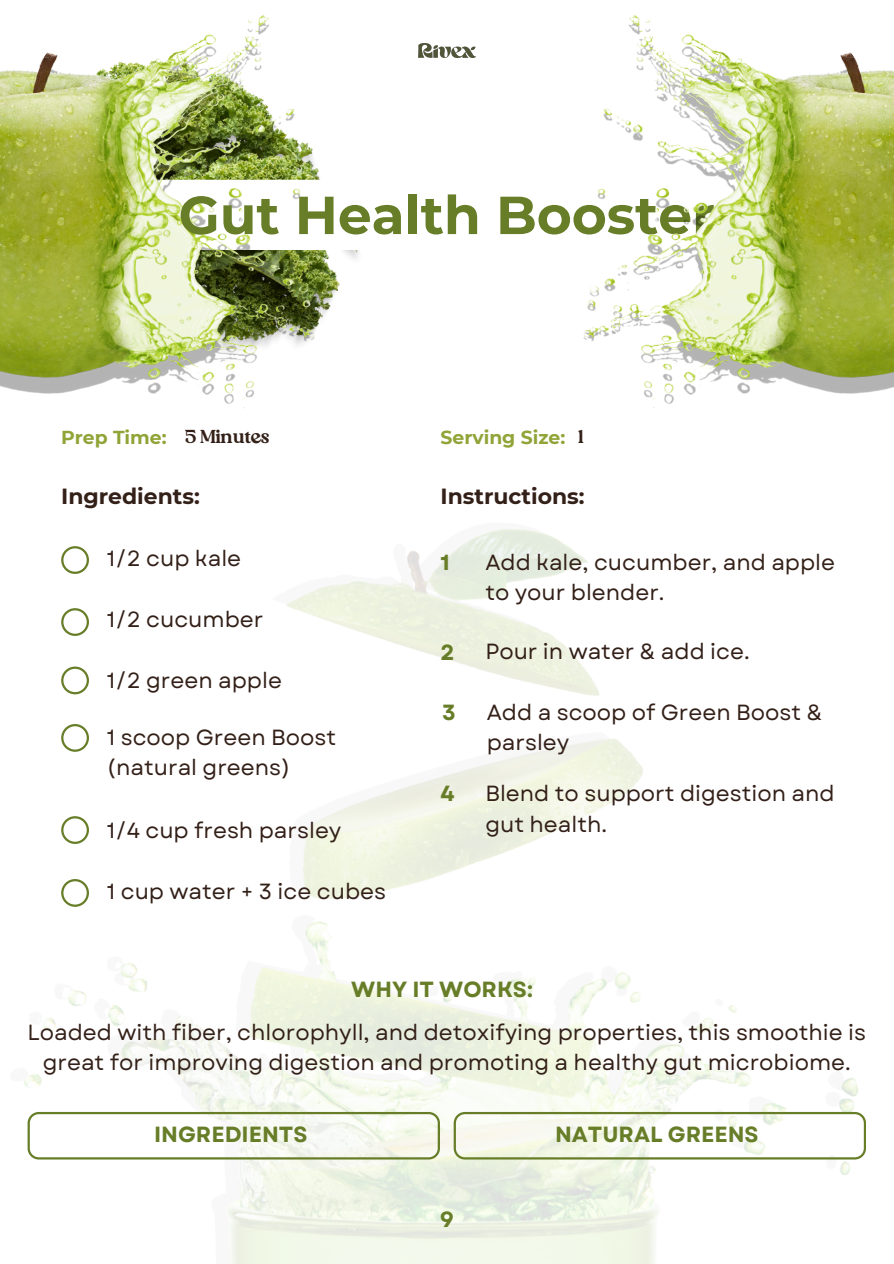
<style>
.page{position:relative;width:894px;height:1264px;background:#fff}
.page>*{position:absolute;margin:0;border:0;box-sizing:border-box;transform-origin:0 0}
.t1{font:700 53.4px "Montserrat";color:#677d28}
.t2{font:21.9px/30.3px "Garet";color:#332018}
.t3{font:700 21.9px "Garet";color:#677d28}
.t4{font:700 21.9px "Montserrat";color:#332018}
.t5{font:700 18.75px "Montserrat";color:#90a438}
.t6{font:18.75px "Blue Cashews";color:#332018}
</style>
<div class="page">
<img style="left:418px;top:43px;width:57px;height:15px">
<img style="left:0;top:15px;width:344px;height:393px">
<img style="left:583px;top:15px;width:310px;height:393px">
<img style="left:24px;top:529px;width:842px;height:734px">
<svg style="left:28px;top:1111px;width:411px;height:48px"></svg>
<svg style="left:453px;top:1111px;width:412px;height:48px"></svg>
<p class="t1" style="left:178px;top:182px;width:538px">Gut Health Booster</p>
<h1 class="t5" style="left:61px;top:426px;width:107px">Prep Time:</h1>
<p class="t6" style="left:185px;top:428px;width:86px">5 Minutes</p>
<h5 class="t4" style="left:61px;top:483px;width:140px">Ingredients:</h5>
<p class="t4" style="left:440px;top:483px;width:145px">Instructions:</p>
<p class="t5" style="left:440px;top:426px;width:126px">Serving Size:</p>
<p class="t6" style="left:578px;top:428px;width:7px">1</p>
<h5 class="t2" style="left:107px;top:543px;width:136px">1/2 cup kale</h5>
<p class="t2" style="left:485px;top:547px;width:351px">Add kale, cucumber, and apple to your blender.</p>
<h4 class="t3" style="left:440px;top:546px;width:11px">1</h4>
<p class="t2" style="left:107px;top:604px;width:158px">1/2 cucumber</p>
<p class="t2" style="left:107px;top:665px;width:177px">1/2 green apple</p>
<h4 class="t2" style="left:107px;top:722px;width:231px">1 scoop Green Boost (natural greens)</h4>
<h4 class="t2" style="left:107px;top:815px;width:236px">1/4 cup fresh parsley</h4>
<h4 class="t2" style="left:107px;top:876px;width:281px">1 cup water + 3 ice cubes</h4>
<h4 class="t3" style="left:440px;top:636px;width:16px">2</h4>
<h3 class="t2" style="left:485px;top:636px;width:266px">Pour in water &amp; add ice.</h3>
<h4 class="t3" style="left:442px;top:696px;width:15px">3</h4>
<p class="t2" style="left:486px;top:697px;width:337px">Add a scoop of Green Boost &amp; parsley</p>
<h4 class="t3" style="left:440px;top:777px;width:16px">4</h4>
<h3 class="t2" style="left:485px;top:778px;width:351px">Blend to support digestion and gut health.</h3>
<p class="t3" style="left:351px;top:973px;width:183px">WHY IT WORKS:</p>
<h4 class="t2" style="left:27px;top:1017px;width:840px;text-align:center">Loaded with fiber, chlorophyll, and detoxifying properties, this smoothie is great for improving digestion and promoting a healthy gut microbiome.</h4>
<p class="t3" style="left:154px;top:1118px;width:155px">INGREDIENTS</p>
<h4 class="t3" style="left:555px;top:1118px;width:205px">NATURAL GREENS</h4>
<p class="t3" style="left:439px;top:1203px;width:16px">9</p>
</div>
